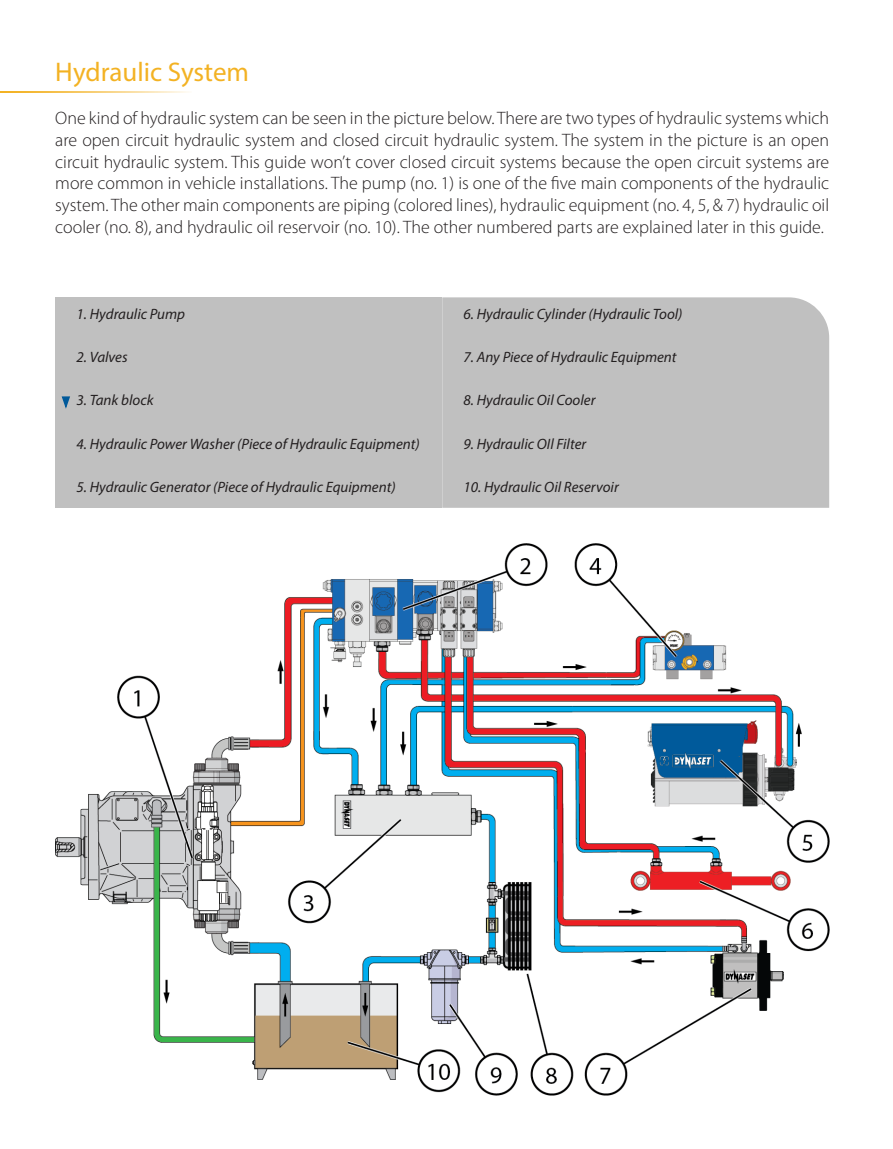
<style>
.page{position:relative;width:893px;height:1149px;background:#fff}
.page>*{position:absolute;margin:0;border:0;box-sizing:border-box;transform-origin:0 0}
.Header_sisällys{font:27px "Myriad Pro";color:#f3b223}
.Leipäteksti{font:300 18px/21.6px "Myriad Pro";color:#231f20;text-align:justify}
.Kuvatekstit_vas{font:italic 15px "Myriad Pro";color:#231f20}
</style>
<div class="page">
<img style="left:55px;top:543px;width:774px;height:551px">
<div style="left:55px;top:297px;width:387px;height:210px;background:#c0c0c0"></div>
<div style="left:442px;top:297px;width:387px;height:210px;background:#c0c0c0"></div>
<svg style="left:61px;top:395px;width:10px;height:13px"></svg>
<hr style="left:0;top:91px;width:191px;height:1px;background:#f3b223">
<p class="Header_sisällys" style="left:55px;top:55px;width:195px">Hydraulic System</p>
<p class="Leipäteksti" style="left:55px;top:108px;width:775px">One kind of hydraulic system can be seen in the picture below. There are two types of hydraulic systems which are open circuit hydraulic system and closed circuit hydraulic system. The system in the picture is an open circuit hydraulic system. This guide won’t cover closed circuit systems because the open circuit systems are more common in vehicle installations. The pump (no. 1) is one of the five main components of the hydraulic system. The other main components are piping (colored lines), hydraulic equipment (no. 4, 5, &amp; 7) hydraulic oil cooler (no. 8), and hydraulic oil reservoir (no. 10). The other numbered parts are explained later in this guide.</p>
<p class="Kuvatekstit_vas" style="left:77px;top:304px;width:110px">1. Hydraulic Pump</p>
<p class="Kuvatekstit_vas" style="left:77px;top:348px;width:53px">2. Valves</p>
<p class="Kuvatekstit_vas" style="left:77px;top:391px;width:79px">3. Tank block</p>
<p class="Kuvatekstit_vas" style="left:77px;top:434px;width:345px">4. Hydraulic Power Washer (Piece of Hydraulic Equipment)</p>
<p class="Kuvatekstit_vas" style="left:77px;top:477px;width:321px">5. Hydraulic Generator (Piece of Hydraulic Equipment)</p>
<p class="Kuvatekstit_vas" style="left:463px;top:304px;width:221px">6. Hydraulic Cylinder (Hydraulic Tool)</p>
<p class="Kuvatekstit_vas" style="left:463px;top:348px;width:215px">7. Any Piece of Hydraulic Equipment</p>
<p class="Kuvatekstit_vas" style="left:463px;top:391px;width:133px">8. Hydraulic Oil Cooler</p>
<p class="Kuvatekstit_vas" style="left:463px;top:434px;width:124px">9. Hydraulic OIl Filter</p>
<p class="Kuvatekstit_vas" style="left:463px;top:477px;width:157px">10. Hydraulic Oil Reservoir</p>
</div>
